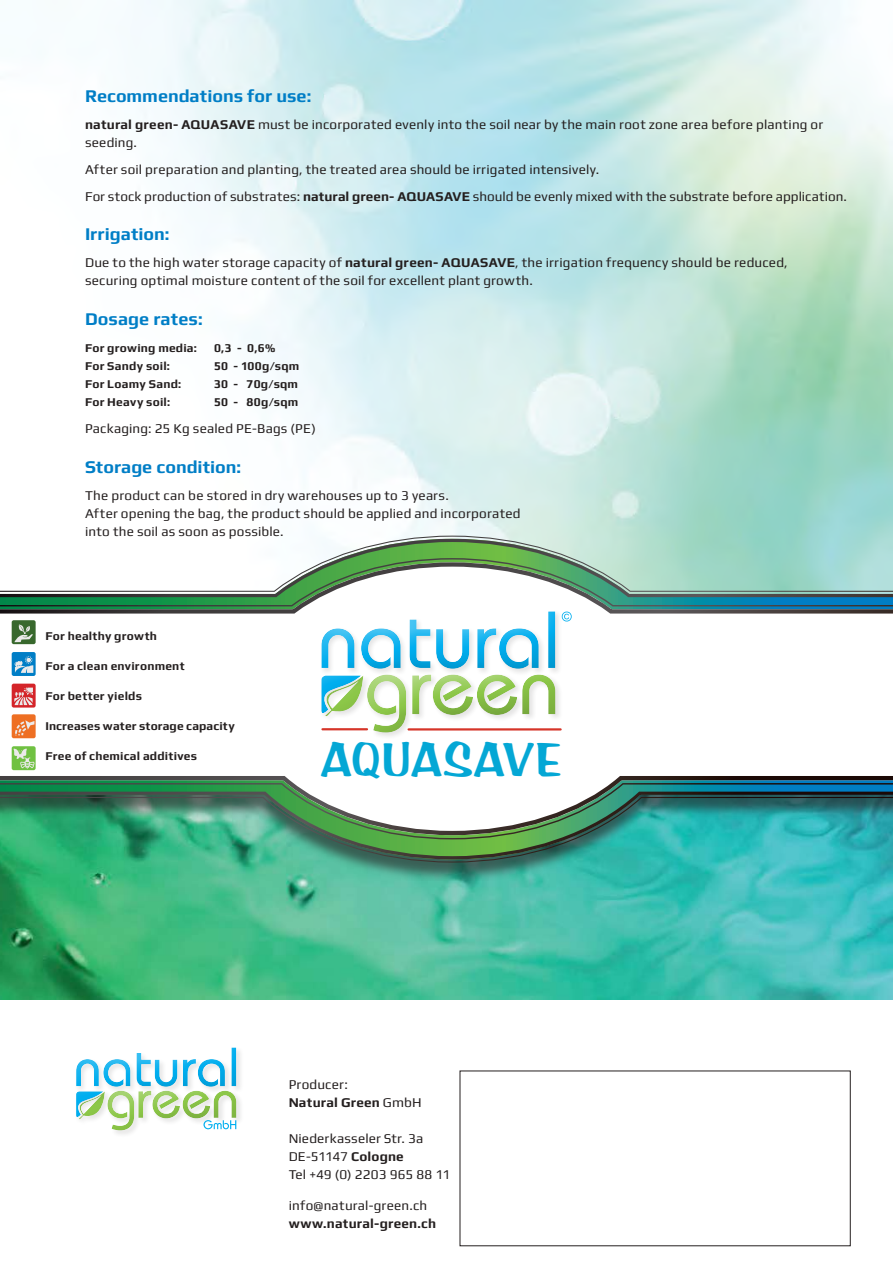
<style>
.page{position:relative;width:893px;height:1263px;background:#fff}
.page>*{position:absolute;margin:0;border:0;box-sizing:border-box;transform-origin:0 0}
.t1{font:49.5px "Arab Brushstroke LT";letter-spacing:.015em;color:#04a7d5}
.t2{font:700 18px "Play";color:#007ec6}
.t3{font:13.5px/18px "Play";letter-spacing:.01em;color:#241f1f}
.t4{font:700 13.5px "Play";letter-spacing:.015em;color:#241f1f}
.t5{font:700 12px "Play";letter-spacing:.015em;color:#241f1f}
.s1{font-weight:700}
</style>
<div class="page">
<img style="left:0;top:880px;width:893px;height:119px">
<div style="left:0;top:540px;width:893px;height:340px;background:#241f1f;opacity:.6"></div>
<svg style="left:0;top:537px;width:893px;height:324px"></svg>
<svg style="left:0;top:557px;width:893px;height:283px"></svg>
<svg style="left:0;top:560px;width:893px;height:277px"></svg>
<div style="left:12px;top:620px;width:24px;height:24px;background:#38682d;border-radius:2px"></div>
<svg style="left:14px;top:624px;width:19px;height:18px"></svg>
<div style="left:12px;top:652px;width:24px;height:24px;background:#007ec6;border-radius:2px"></div>
<svg style="left:15px;top:656px;width:18px;height:17px"></svg>
<div style="left:12px;top:684px;width:24px;height:23px;background:#d42429;border-radius:2px"></div>
<svg style="left:14px;top:688px;width:19px;height:17px"></svg>
<div style="left:12px;top:714px;width:24px;height:24px;background:#ee6f23;border-radius:2px"></div>
<svg style="left:15px;top:720px;width:19px;height:15px"></svg>
<div style="left:12px;top:746px;width:24px;height:24px;background:#70c142;border-radius:2px"></div>
<svg style="left:13px;top:748px;width:22px;height:21px"></svg>
<div style="left:106px;top:1089px;width:138px;height:49px;background:#241f1f;opacity:.12"></div>
<div style="left:105px;top:1089px;width:132px;height:42px;background:#241f1f;opacity:.5"></div>
<div style="left:74px;top:1046px;width:170px;height:48px;background:#241f1f;opacity:.12"></div>
<div style="left:74px;top:1089px;width:36px;height:35px;background:#fdfdfd"></div>
<svg style="left:76px;top:1047px;width:160px;height:83px"></svg>
<div style="left:365px;top:673px;width:198px;height:67px;background:#241f1f;opacity:.12"></div>
<div style="left:320px;top:610px;width:243px;height:66px;background:#241f1f;opacity:.12"></div>
<svg style="left:320px;top:611px;width:235px;height:122px"></svg>
<svg style="left:320px;top:675px;width:43px;height:2px"></svg>
<div style="left:320px;top:677px;width:43px;height:38px;background:#241f1f;opacity:.5"></div>
<svg style="left:562px;top:611px;width:10px;height:10px"></svg>
<h2 class="t2" style="left:85px;top:85px;width:228px">Recommendations for use:</h2>
<p class="t3" style="left:85px;top:115px;width:740px"><span class="s1">natural green- AQUASAVE</span> must be incorporated evenly into the soil near by the main root zone area before planting or seeding.</p>
<p class="t3" style="left:85px;top:155px;width:763px;line-height:27px">After soil preparation and planting, the treated area should be irrigated intensively.<br>For stock production of substrates: <span class="s1">natural green- AQUASAVE</span> should be evenly mixed with the substrate before application.</p>
<h2 class="t2" style="left:85px;top:224px;width:86px">Irrigation:</h2>
<p class="t3" style="left:85px;top:254px;width:704px">Due to the high water storage capacity of <span class="s1">natural green- AQUASAVE</span>, the irrigation frequency should be reduced, securing optimal moisture content of the soil for excellent plant growth.</p>
<h2 class="t2" style="left:85px;top:308px;width:119px">Dosage rates:</h2>
<p class="t5" style="left:85px;top:341px;width:113px">For growing media:</p>
<p class="t5" style="left:214px;top:341px;width:63px">0,3 - 0,6%</p>
<p class="t5" style="left:85px;top:359px;width:86px">For Sandy soil:</p>
<p class="t5" style="left:214px;top:359px;width:87px">50 - 100g/sqm</p>
<p class="t5" style="left:85px;top:377px;width:98px">For Loamy Sand:</p>
<p class="t5" style="left:214px;top:377px;width:86px">30 - 70g/sqm</p>
<p class="t5" style="left:85px;top:395px;width:87px">For Heavy soil:</p>
<p class="t5" style="left:214px;top:395px;width:86px">50 - 80g/sqm</p>
<p class="t3" style="left:85px;top:419px;width:232px">Packaging: 25 Kg sealed PE-Bags (PE)</p>
<h2 class="t2" style="left:85px;top:456px;width:158px">Storage condition:</h2>
<p class="t3" style="left:85px;top:486px;width:437px">The product can be stored in dry warehouses up to 3 years.<br>After opening the bag, the product should be applied and incorporated into the soil as soon as possible.</p>
<p class="t5" style="left:45px;top:629px;width:113px">For healthy growth</p>
<p class="t5" style="left:45px;top:659px;width:141px">For a clean environment</p>
<p class="t5" style="left:45px;top:689px;width:98px">For better yields</p>
<p class="t5" style="left:45px;top:719px;width:191px">Increases water storage capacity</p>
<p class="t5" style="left:45px;top:749px;width:153px">Free of chemical additives</p>
<h1 class="t1" style="left:321px;top:731px;width:241px">AQUASAVE</h1>
<p class="t3" style="left:289px;top:1075px;width:134px">Producer:<br><span class="s1">Natural Green</span> GmbH</p>
<p class="t3" style="left:289px;top:1129px;width:163px">Niederkasseler Str. 3a<br>DE-51147 <span class="s1">Cologne<br></span>Tel +49 (0) 2203 965 88 11</p>
<p class="t3" style="left:289px;top:1196px;width:140px">info@natural-green.ch</p>
<p class="t4" style="left:289px;top:1215px;width:149px">www.natural-green.ch</p>
</div>
